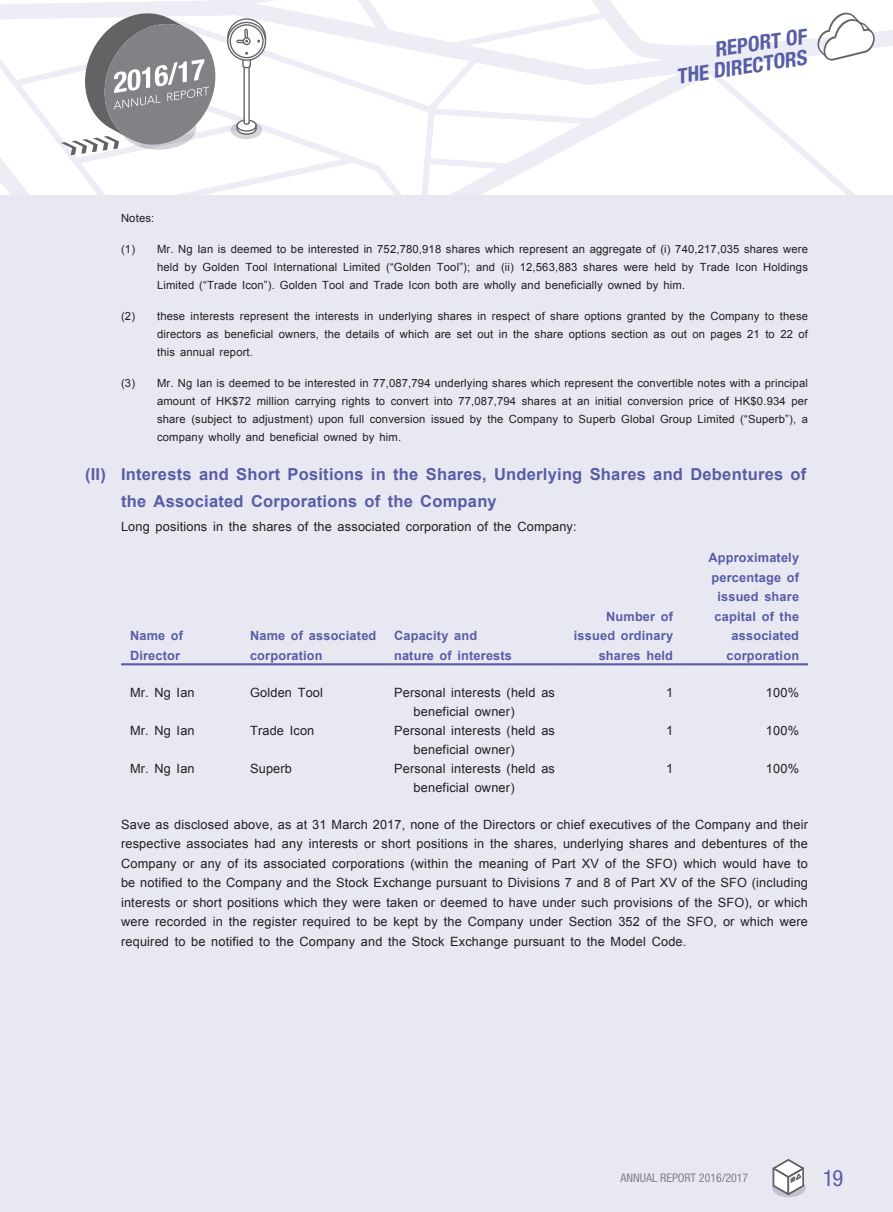
<style>
.page{position:relative;width:893px;height:1212px;background:#fff}
.page>*{position:absolute;margin:0;border:0;box-sizing:border-box;transform-origin:0 0}
.t1{font:condensed 22.5px "Helvetica Neue LT Std";color:#585da5}
.t2{font:700 condensed 21px/21.1px "Helvetica Neue LT Std";color:#585da5;text-align:right}
._04___H2{font:700 16.5px/27px "Arial";letter-spacing:.015em;color:#585da5}
._12___P2{font:12.75px/19.5px "Arial";letter-spacing:.015em;color:#231f20;text-align:justify}
._01_Body_Text{font:12.75px/19.5px "Arial";letter-spacing:.015em;color:#231f20}
._01_Body_Text-2{font:700 12.75px/19.5px "Arial";letter-spacing:.015em;color:#585da5}
._15_Table_Stub{font:12.75px "Arial";letter-spacing:.015em;color:#231f20}
._15_Table_Stub-2{font:700 12.75px/19.5px "Arial";letter-spacing:.015em;color:#585da5}
.t3{font:condensed 12px "Helvetica Neue LT Std";color:#808285}
._22____IN2__Note{font:11.25px/18px "Arial";letter-spacing:.015em;color:#231f20;text-align:justify}
</style>
<div class="page">
<svg style="left:0;top:0;width:893px;height:196px"></svg>
<svg style="left:61px;top:13px;width:154px;height:142px"></svg>
<svg style="left:227px;top:18px;width:39px;height:121px"></svg>
<div style="left:0;top:196px;width:893px;height:1016px;background:#e8e8f3"></div>
<svg style="left:772px;top:1159px;width:34px;height:38px"></svg>
<svg style="left:817px;top:12px;width:58px;height:49px"></svg>
<hr style="left:121px;top:663px;width:120px;height:2px;background:#585da5">
<svg style="left:241px;top:663px;width:9px;height:2px"></svg>
<hr style="left:250px;top:663px;width:135px;height:2px;background:#585da5">
<svg style="left:385px;top:663px;width:9px;height:2px"></svg>
<hr style="left:394px;top:663px;width:165px;height:2px;background:#585da5">
<svg style="left:559px;top:663px;width:9px;height:2px"></svg>
<hr style="left:568px;top:663px;width:105px;height:2px;background:#585da5">
<svg style="left:673px;top:663px;width:9px;height:2px"></svg>
<hr style="left:682px;top:663px;width:117px;height:2px;background:#585da5">
<svg style="left:799px;top:663px;width:9px;height:2px"></svg>
<h2 class="t2" style="left:672px;top:44px;width:135px;rotate:-8deg">REPORT OF<br>THE DIRECTORS</h2>
<p class="_22____IN2__Note" style="left:121px;top:209px;width:35px">Notes:</p>
<p class="_22____IN2__Note" style="left:157px;top:240px;width:652px;text-indent:-36px">(1) Mr. Ng Ian is deemed to be interested in 752,780,918 shares which represent an aggregate of (i) 740,217,035 shares were held by Golden Tool International Limited (“Golden Tool”); and (ii) 12,563,883 shares were held by Trade Icon Holdings Limited (“Trade Icon”). Golden Tool and Trade Icon both are wholly and beneficially owned by him.</p>
<p class="_22____IN2__Note" style="left:157px;top:307px;width:652px;text-indent:-36px">(2) these interests represent the interests in underlying shares in respect of share options granted by the Company to these directors as beneficial owners, the details of which are set out in the share options section as out on pages 21 to 22 of this annual report.</p>
<p class="_22____IN2__Note" style="left:157px;top:374px;width:652px;text-indent:-36px">(3) Mr. Ng Ian is deemed to be interested in 77,087,794 underlying shares which represent the convertible notes with a principal amount of HK$72 million carrying rights to convert into 77,087,794 shares at an initial conversion price of HK$0.934 per share (subject to adjustment) upon full conversion issued by the Company to Superb Global Group Limited (“Superb”), a company wholly and beneficial owned by him.</p>
<p class="_04___H2" style="left:121px;top:461px;width:687px;text-indent:-36px">(II) Interests and Short Positions in the Shares, Underlying Shares and Debentures of the Associated Corporations of the Company</p>
<p class="_12___P2" style="left:121px;top:517px;width:457px">Long positions in the shares of the associated corporation of the Company:</p>
<p class="_15_Table_Stub-2" style="left:130px;top:626px;width:55px">Name of<br>Director</p>
<p class="_01_Body_Text-2" style="left:250px;top:626px;width:128px">Name of associated corporation</p>
<p class="_01_Body_Text-2" style="left:394px;top:626px;width:119px">Capacity and nature of interests</p>
<p class="_01_Body_Text-2" style="left:574px;top:607px;width:101px;text-align:right">Number of issued ordinary shares held</p>
<p class="_01_Body_Text-2" style="left:708px;top:548px;width:92px;text-align:right">Approximately percentage of issued share capital of the associated corporation</p>
<p class="_15_Table_Stub" style="left:130px;top:684px;width:66px">Mr. Ng Ian</p>
<p class="_01_Body_Text" style="left:250px;top:683px;width:75px">Golden Tool</p>
<p class="_01_Body_Text" style="left:414px;top:683px;width:143px;text-indent:-20px">Personal interests (held as beneficial owner)</p>
<p class="_01_Body_Text" style="left:666px;top:683px;width:9px">1</p>
<p class="_01_Body_Text" style="left:766px;top:683px;width:35px">100%</p>
<p class="_15_Table_Stub" style="left:130px;top:722px;width:66px">Mr. Ng Ian</p>
<p class="_01_Body_Text" style="left:250px;top:720px;width:66px">Trade Icon</p>
<p class="_01_Body_Text" style="left:414px;top:720px;width:143px;text-indent:-20px">Personal interests (held as beneficial owner)</p>
<p class="_01_Body_Text" style="left:666px;top:720px;width:9px">1</p>
<p class="_01_Body_Text" style="left:766px;top:720px;width:35px">100%</p>
<p class="_15_Table_Stub" style="left:130px;top:760px;width:66px">Mr. Ng Ian</p>
<p class="_01_Body_Text" style="left:250px;top:758px;width:43px">Superb</p>
<p class="_01_Body_Text" style="left:414px;top:758px;width:143px;text-indent:-20px">Personal interests (held as beneficial owner)</p>
<p class="_01_Body_Text" style="left:666px;top:758px;width:9px">1</p>
<p class="_01_Body_Text" style="left:766px;top:758px;width:35px">100%</p>
<p class="_12___P2" style="left:121px;top:815px;width:688px">Save as disclosed above, as at 31 March 2017, none of the Directors or chief executives of the Company and their respective associates had any interests or short positions in the shares, underlying shares and debentures of the Company or any of its associated corporations (within the meaning of Part XV of the SFO) which would have to be notified to the Company and the Stock Exchange pursuant to Divisions 7 and 8 of Part XV of the SFO (including interests or short positions which they were taken or deemed to have under such provisions of the SFO), or which were recorded in the register required to be kept by the Company under Section 352 of the SFO, or which were required to be notified to the Company and the Stock Exchange pursuant to the Model Code.</p>
<p class="t3" style="left:620px;top:1171px;width:129px">ANNUAL REPORT 2016/2017</p>
<h1 class="t1" style="left:823px;top:1164px;width:22px">19</h1>
</div>
